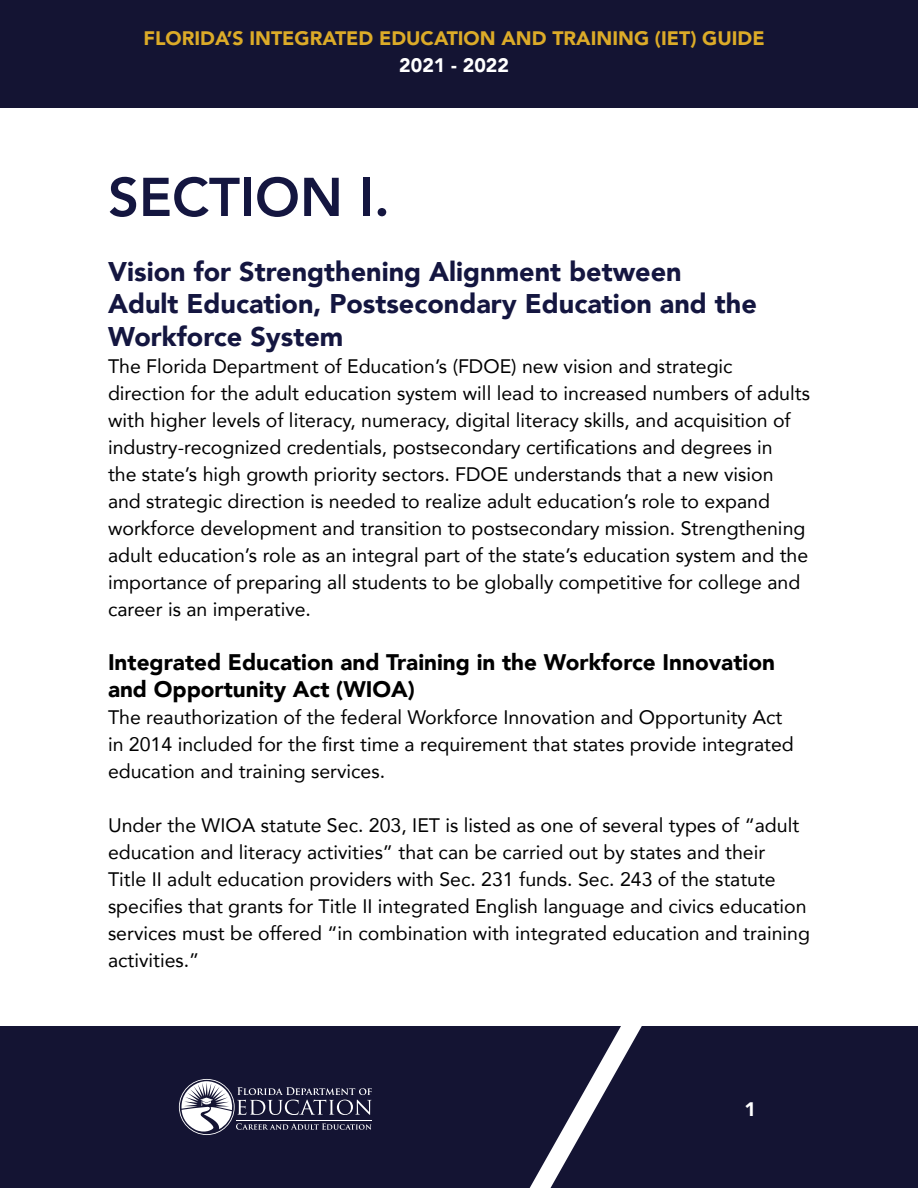
<style>
.page{position:relative;width:918px;height:1188px;background:#fff}
.page>*{position:absolute;margin:0;border:0;box-sizing:border-box;transform-origin:0 0}
.t1{font:800 54px "Avenir";color:#141640}
.t2{font:900 27px/32.4px "Avenir";color:#141640}
.t3{font:900 22.5px/27px "Avenir";color:#000}
.t4{font:19.5px/27px "Avenir";color:#000}
.t5{font:900 19.5px "Avenir";color:#dcab28}
.t6{font:900 19.5px "Avenir";color:#fff}
</style>
<div class="page">
<div style="left:0;top:0;width:918px;height:108px;background:#141433"></div>
<div style="left:0;top:1026px;width:551px;height:162px;background:#141433"></div>
<div style="left:551px;top:1026px;width:367px;height:162px;background:#141433"></div>
<svg style="left:179px;top:1079px;width:193px;height:56px;background:#4f4f67"></svg>
<p class="t5" style="left:144px;top:22px;width:623px">FLORIDA’S INTEGRATED EDUCATION AND TRAINING (IET) GUIDE</p>
<p class="t6" style="left:399px;top:49px;width:111px">2021 - 2022</p>
<h1 class="t1" style="left:108px;top:155px;width:283px">SECTION I.</h1>
<h2 class="t2" style="left:108px;top:255px;width:650px">Vision for Strengthening Alignment between<br>Adult Education, Postsecondary Education and the<br>Workforce System</h2>
<p class="t4" style="left:108px;top:352px;width:704px">The Florida Department of Education’s (FDOE) new vision and strategic direction for the adult education system will lead to increased numbers of adults with higher levels of literacy, numeracy, digital literacy skills, and acquisition of</p>
<p class="t4" style="left:108px;top:433px;width:666px">industry-recognized credentials, postsecondary certifications and degrees in</p>
<p class="t4" style="left:108px;top:460px;width:702px">the state’s high growth priority sectors. FDOE understands that a new vision and strategic direction is needed to realize adult education’s role to expand workforce development and transition to postsecondary mission. Strengthening adult education’s role as an integral part of the state’s education system and the importance of preparing all students to be globally competitive for college and career is an imperative.</p>
<h3 class="t3" style="left:108px;top:648px;width:668px">Integrated Education and Training in the Workforce Innovation and Opportunity Act (WIOA)</h3>
<p class="t4" style="left:108px;top:703px;width:676px">The reauthorization of the federal Workforce Innovation and Opportunity Act</p>
<p class="t4" style="left:108px;top:730px;width:687px">in 2014 included for the first time a requirement that states provide integrated</p>
<p class="t4" style="left:108px;top:757px;width:279px">education and training services.</p>
<p class="t4" style="left:108px;top:811px;width:693px">Under the WIOA statute Sec. 203, IET is listed as one of several types of “adult education and literacy activities” that can be carried out by states and their<br>Title II adult education providers with Sec. 231 funds. Sec. 243 of the statute</p>
<p class="t4" style="left:108px;top:892px;width:700px">specifies that grants for Title II integrated English language and civics education</p>
<p class="t4" style="left:108px;top:919px;width:704px">services must be offered “in combination with integrated education and training activities.”</p>
<p class="t6" style="left:744px;top:1093px;width:13px">1</p>
</div>
